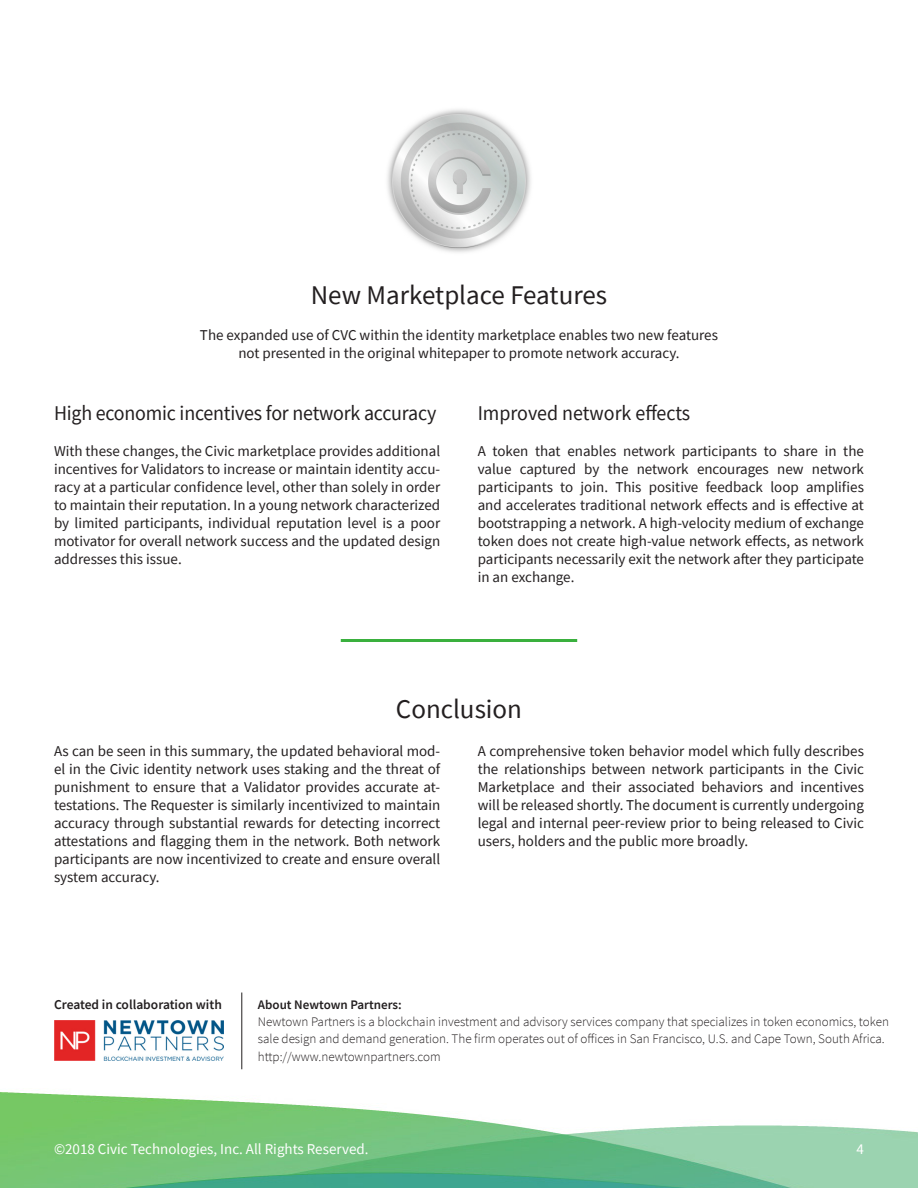
<style>
.page{position:relative;width:918px;height:1188px;background:#fff}
.page>*{position:absolute;margin:0;border:0;box-sizing:border-box;transform-origin:0 0}
.t1{font:27px "Source Sans Pro";color:#231f20}
.t2{font:21px "Source Sans Pro";letter-spacing:-.01em;color:#231f20;scale:.95 1}
.t3{font:15px/18px "Source Sans Pro";color:#231f20;text-align:justify}
.t4{font:15px "Source Sans Pro";color:#fff}
.t5{font:600 13.5px "Source Sans Pro";color:#231f20}
.t6{font:300 13.05px/17.2px "Source Sans Pro";color:#231f20}
.t7{font:600 13.05px "Source Sans Pro";color:#231f20}
</style>
<div class="page">
<img style="left:54px;top:1020px;width:169px;height:41px">
<hr style="left:242px;top:993px;width:1px;height:76px;background:#231f20">
<hr style="left:341px;top:639px;width:236px;height:3px;background:#3ab03e">
<img style="left:387px;top:109px;width:144px;height:144px">
<img style="left:0;top:1092px;width:918px;height:96px">
<p class="t1" style="left:311px;top:278px;width:298px">New Marketplace Features</p>
<p class="t3" style="left:200px;top:326px;width:520px;text-align:center">The expanded use of CVC within the identity marketplace enables two new features not presented in the original whitepaper to promote network accuracy.</p>
<p class="t2" style="left:54px;top:400px;width:404px">High economic incentives for network accuracy</p>
<p class="t3" style="left:54px;top:442px;width:388px">With these changes, the Civic marketplace provides additional incentives for Validators to increase or maintain identity accu&shy;racy at a particular confidence level, other than solely in order to maintain their reputation. In a young network characterized by limited participants, individual reputation level is a poor motivator for overall network success and the updated design addresses this issue.</p>
<p class="t2" style="left:478px;top:400px;width:225px">Improved network effects</p>
<p class="t3" style="left:478px;top:442px;width:388px">A token that enables network participants to share in the value captured by the network encourages new network participants to join. This positive feedback loop amplifies and accelerates traditional network effects and is effective at bootstrapping a network. A high-velocity medium of exchange token does not create high-value network effects, as network participants necessarily exit the network after they participate in an exchange.</p>
<p class="t1" style="left:396px;top:692px;width:128px">Conclusion</p>
<p class="t3" style="left:54px;top:742px;width:388px">As can be seen in this summary, the updated behavioral mod&shy;el in the Civic identity network uses staking and the threat of punishment to ensure that a Validator provides accurate at&shy;testations. The Requester is similarly incentivized to maintain accuracy through substantial rewards for detecting incorrect attestations and flagging them in the network. Both network participants are now incentivized to create and ensure overall system accuracy.</p>
<p class="t3" style="left:478px;top:742px;width:388px">A comprehensive token behavior model which fully describes the relationships between network participants in the Civic Marketplace and their associated behaviors and incentives will be released shortly. The document is currently undergoing legal and internal peer-review prior to being released to Civic users, holders and the public more broadly.</p>
<p class="t5" style="left:54px;top:996px;width:169px">Created in collaboration with</p>
<p class="t7" style="left:258px;top:996px;width:145px">About Newtown Partners:</p>
<p class="t6" style="left:258px;top:1013px;width:633px">Newtown Partners is a blockchain investment and advisory services company that specializes in token economics, token sale design and demand generation. The firm operates out of offices in San Francisco, U.S. and Cape Town, South Africa.</p>
<p class="t6" style="left:258px;top:1048px;width:184px">http://www.newtownpartners.com</p>
<p class="t4" style="left:54px;top:1140px;width:316px">©2018 Civic Technologies, Inc. All Rights Reserved.</p>
<p class="t4" style="left:857px;top:1140px;width:9px">4</p>
</div>
